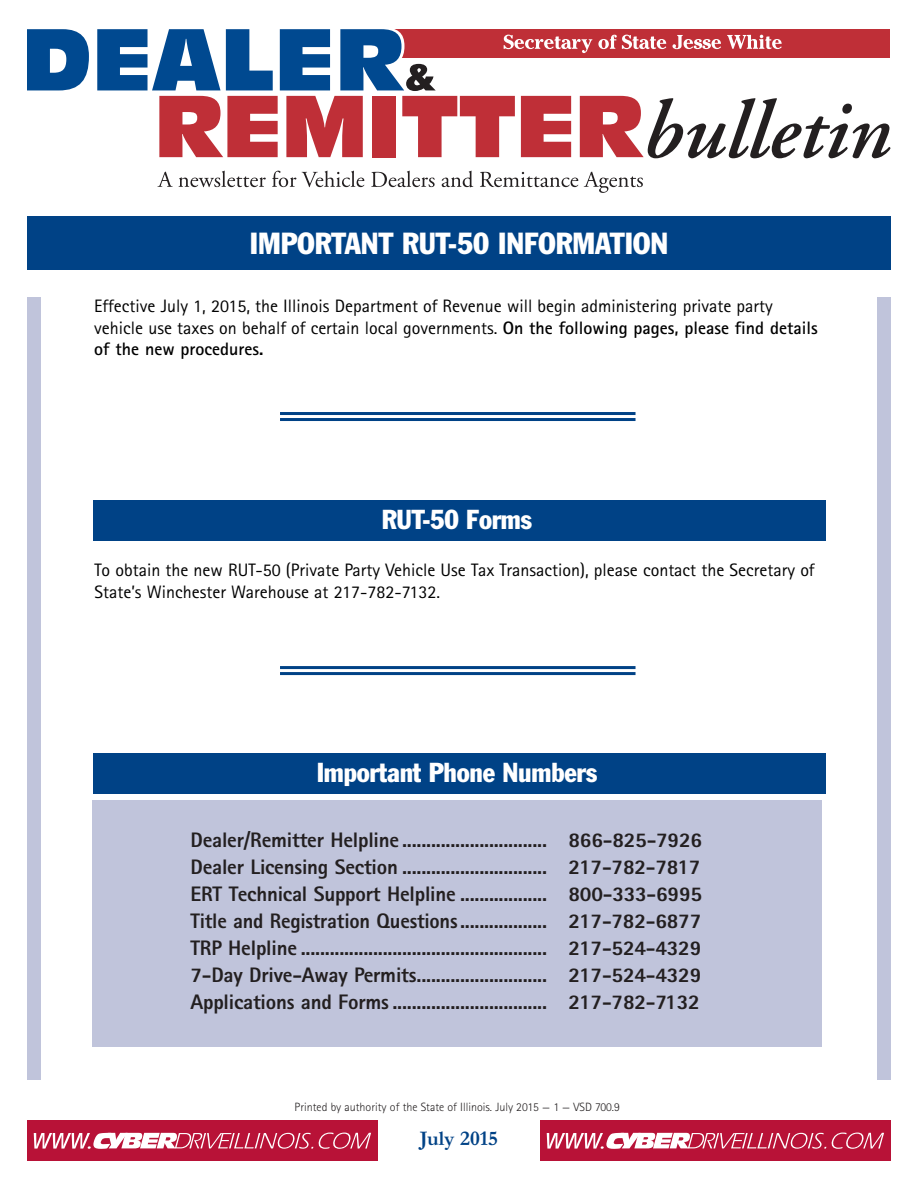
<style>
.page{position:relative;width:918px;height:1188px;background:#fff}
.page>*{position:absolute;margin:0;border:0;box-sizing:border-box;transform-origin:0 0}
.t1{font:condensed 30px "Franklin Gothic";color:#fff}
.t2{font:condensed 27px "Franklin Gothic";letter-spacing:-.01em;color:#fff}
.t3{font:800 21px/27px "Rotis Sans Serif";letter-spacing:-.01em;color:#231f20;text-align:justify}
.t4{font:700 21px "Garamond";color:#004286}
.t5{font:18px/21.6px "Rotis Sans Serif";color:#010101}
.t6{font:300 12px "Rotis Sans Serif";color:#231f20}
.s1{font-weight:700}
</style>
<div class="page">
<div style="left:27px;top:216px;width:864px;height:54px;background:#004286"></div>
<svg style="left:27px;top:29px;width:62px;height:61px"></svg>
<svg style="left:157px;top:172px;width:16px;height:15px"></svg>
<svg style="left:179px;top:171px;width:87px;height:16px"></svg>
<svg style="left:272px;top:171px;width:24px;height:16px"></svg>
<svg style="left:302px;top:171px;width:62px;height:16px"></svg>
<svg style="left:371px;top:171px;width:64px;height:16px"></svg>
<svg style="left:442px;top:171px;width:31px;height:16px"></svg>
<svg style="left:480px;top:172px;width:98px;height:15px"></svg>
<svg style="left:584px;top:172px;width:59px;height:21px"></svg>
<svg style="left:97px;top:29px;width:793px;height:129px"></svg>
<div style="left:27px;top:1120px;width:351px;height:41px;background:#b81237"></div>
<div style="left:540px;top:1120px;width:351px;height:41px;background:#b81237"></div>
<svg style="left:34px;top:1133px;width:337px;height:16px"></svg>
<svg style="left:547px;top:1133px;width:337px;height:16px"></svg>
<div style="left:27px;top:297px;width:13px;height:783px;background:#c0c4db"></div>
<div style="left:878px;top:297px;width:13px;height:783px;background:#c0c4db"></div>
<div style="left:93px;top:501px;width:732px;height:40px;background:#004286"></div>
<div style="left:93px;top:754px;width:732px;height:40px;background:#004286"></div>
<hr style="left:280px;top:666px;width:356px;height:3px;background:#004286">
<hr style="left:280px;top:672px;width:356px;height:3px;background:#004286">
<hr style="left:280px;top:412px;width:356px;height:3px;background:#004286">
<hr style="left:280px;top:418px;width:356px;height:3px;background:#004286">
<div style="left:93px;top:800px;width:729px;height:247px;background:#c0c4db"></div>
<h1 class="t1" style="left:250px;top:232px;width:420px">IMPORTANT RUT-50 INFORMATION</h1>
<p class="t5" style="left:94px;top:297px;width:725px">Effective July 1, 2015, the Illinois Department of Revenue will begin administering private party vehicle use taxes on behalf of certain local governments. <span class="s1">On the following pages, please find details of the new procedures.</span></p>
<p class="t2" style="left:382px;top:510px;width:152px">RUT-50 Forms</p>
<p class="t5" style="left:95px;top:561px;width:722px">To obtain the new RUT-50 (Private Party Vehicle Use Tax Transaction), please contact the Secretary of<br>State’s Winchester Warehouse at 217-782-7132.</p>
<p class="t2" style="left:317px;top:763px;width:282px">Important Phone Numbers</p>
<p class="t3" style="left:191px;top:829px;width:513px">Dealer/Remitter Helpline.............................. 866-825-7926<br>Dealer Licensing Section .............................. 217-782-7817<br>ERT Technical Support Helpline .................. 800-333-6995<br>Title and Registration Questions.................. 217-782-6877<br>TRP Helpline ................................................... 217-524-4329<br>7-Day Drive-Away Permits........................... 217-524-4329<br>Applications and Forms ................................ 217-782-7132</p>
<p class="t6" style="left:295px;top:1102px;width:327px">Printed by authority of the State of Illinois. July 2015 — 1 — VSD 700.9</p>
<p class="t4" style="left:420px;top:1130px;width:80px">July 2015</p>
</div>
